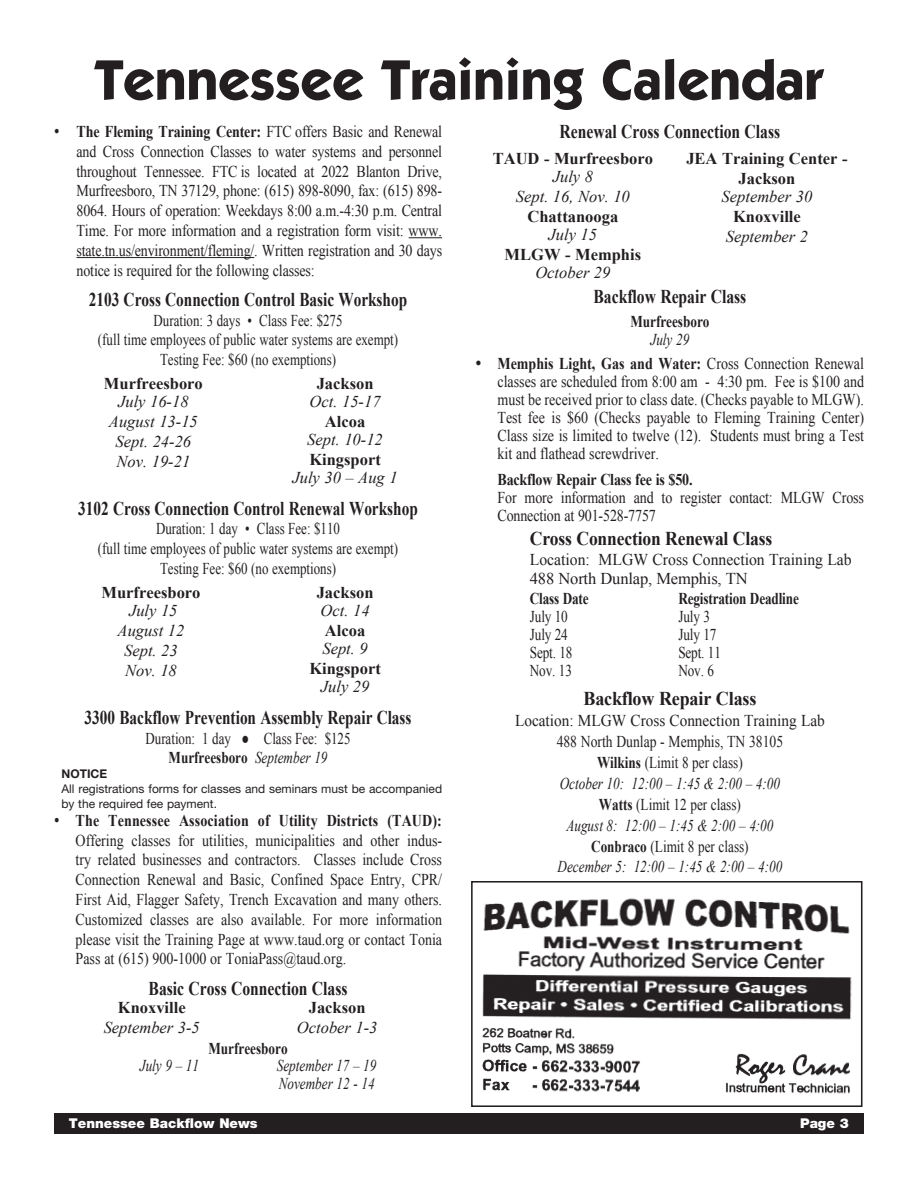
<style>
.page{position:relative;width:918px;height:1188px;background:#fff}
.page>*{position:absolute;margin:0;border:0;box-sizing:border-box;transform-origin:0 0}
.t1{font:700 57px "Itc Kabel";color:#231f20}
.t2{font:700 19.5px "Times New Roman";color:#231f20;scale:.78 1}
.t3{font:700 19.5px "Times New Roman";color:#231f20;scale:.8 1}
.t4{font:700 19.5px "Times New Roman";color:#231f20;scale:.9 1}
.t5{font:700 19.5px "Times New Roman";color:#231f20;scale:.93 1}
.t6{font:16.5px/19.8px "Times New Roman";color:#231f20;text-align:justify;scale:.85 1}
.t7{font:16.5px "Times New Roman";color:#231f20;scale:.78 1}
.t8{font:italic 16.5px "Times New Roman";color:#231f20}
.t9{font:700 16.5px/19.8px "Times New Roman";color:#231f20;text-align:center}
.t10{font:italic 16.5px "Times New Roman";color:#231f20;scale:.8 1}
.t11{font:16.5px "Times New Roman";color:#231f20;scale:.8 1}
.t12{font:16.5px/19.8px "Times New Roman";color:#231f20;scale:.95 1}
.t13{font:700 16.5px "Times New Roman";color:#231f20;scale:.8 1}
.t14{font:16.5px "Times New Roman";color:#231f20;scale:.93 1}
.t15{font:16.5px "Times New Roman";color:#231f20;scale:.83 1}
.t16{font:700 16.5px "Times New Roman";color:#231f20;scale:.85 1}
.t17{font:900 13.5px "Helvetica Neue";color:#fff}
.t18{font:12px/15px "Helvetica Neue";color:#231f20}
.t19{font:700 12px "Helvetica Neue";color:#231f20}
.s1{font-size:18px}
.s2{font-weight:700}
.s3{font-weight:700;font-size:18px}
.s4{font-weight:400;font-style:italic}
</style>
<div class="page">
<div style="left:54px;top:1114px;width:810px;height:20px;background:#231f20"></div>
<hr style="left:409px;top:237px;width:33px;height:1px;background:#231f20">
<hr style="left:76px;top:257px;width:178px;height:1px;background:#231f20">
<img style="left:482px;top:898px;width:370px;height:196px">
<div style="left:471px;top:881px;width:391px;height:226px;border:2px solid #231f20"></div>
<p class="t1" style="left:95px;top:45px;width:730px">Tennessee Training Calendar</p>
<p class="t6" style="left:76px;top:121px;width:432px;text-indent:-22px"><span class="s1">•</span> <span class="s2">The Fleming Training Center:</span> FTC offers Basic and Renewal and Cross Connection Classes to water systems and personnel throughout Tennessee. FTC is located at 2022 Blanton Drive, Murfreesboro, TN 37129, phone: (615) 898-8090, fax: (615) 898- 8064. Hours of operation: Weekdays 8:00 a.m.-4:30 p.m. Central Time. For more information and a registration form visit: www. state.tn.us/environment/fleming/. Written registration and 30 days notice is required for the following classes:</p>
<p class="t2" style="left:89px;top:286px;width:410px">2103 Cross Connection Control Basic Workshop</p>
<p class="t7" style="left:154px;top:309px;width:244px">Duration: 3 days • Class Fee: $275</p>
<p class="t7" style="left:98px;top:329px;width:386px">(full time employees of public water systems are exempt)</p>
<p class="t7" style="left:160px;top:349px;width:227px">Testing Fee: $60 (no exemptions)</p>
<p class="t3" style="left:560px;top:118px;width:277px">Renewal Cross Connection Class</p>
<p class="t9" style="left:686px;top:149px;width:163px">JEA Training Center -<br>Jackson</p>
<p class="t8" style="left:722px;top:185px;width:92px">September 30</p>
<p class="t9" style="left:733px;top:206px;width:69px">Knoxville</p>
<p class="t8" style="left:726px;top:225px;width:84px">September 2</p>
<p class="t9" style="left:493px;top:149px;width:162px">TAUD - Murfreesboro</p>
<p class="t8" style="left:553px;top:166px;width:42px">July 8</p>
<p class="t8" style="left:516px;top:185px;width:115px">Sept. 16, Nov. 10</p>
<p class="t9" style="left:528px;top:206px;width:92px">Chattanooga</p>
<p class="t8" style="left:549px;top:223px;width:50px">July 15</p>
<p class="t9" style="left:505px;top:244px;width:138px">MLGW - Memphis</p>
<p class="t8" style="left:535px;top:261px;width:77px">October 29</p>
<p class="t3" style="left:593px;top:283px;width:193px">Backflow Repair Class</p>
<p class="t13" style="left:630px;top:310px;width:100px">Murfreesboro</p>
<p class="t10" style="left:651px;top:328px;width:50px">July 29</p>
<p class="t6" style="left:497px;top:354px;width:433px;line-height:18px;text-indent:-22px"><span class="s3">•</span> <span class="s2">Memphis Light, Gas and Water:</span> Cross Connection Renewal classes are scheduled from 8:00 am - 4:30 pm. Fee is $100 and must be received prior to class date. (Checks payable to MLGW).<br>Test fee is $60 (Checks payable to Fleming Training Center)<br>Class size is limited to twelve (12). Students must bring a Test kit and flathead screwdriver.</p>
<p class="t16" style="left:497px;top:469px;width:231px">Backflow Repair Class fee is $50.</p>
<p class="t6" style="left:497px;top:489px;width:433px;line-height:18px">For more information and to register contact: MLGW Cross<br>Connection at 901-528-7757</p>
<p class="t4" style="left:530px;top:525px;width:271px">Cross Connection Renewal Class</p>
<p class="t12" style="left:530px;top:549px;width:340px">Location: MLGW Cross Connection Training Lab<br>488 North Dunlap, Memphis, TN<br><span class="s2">Class Date</span></p>
<p class="t9" style="left:317px;top:373px;width:58px">Jackson</p>
<p class="t8" style="left:310px;top:390px;width:72px">Oct. 15-17</p>
<p class="t9" style="left:325px;top:411px;width:42px">Alcoa</p>
<p class="t8" style="left:307px;top:428px;width:77px">Sept. 10-12</p>
<p class="t9" style="left:309px;top:449px;width:73px">Kingsport</p>
<p class="t8" style="left:292px;top:466px;width:107px">July 30 – Aug 1</p>
<p class="t9" style="left:104px;top:374px;width:100px">Murfreesboro</p>
<p class="t8" style="left:118px;top:391px;width:72px">July 16-18</p>
<p class="t8" style="left:109px;top:410px;width:90px">August 13-15</p>
<p class="t8" style="left:116px;top:430px;width:77px">Sept. 24-26</p>
<p class="t8" style="left:117px;top:450px;width:75px">Nov. 19-21</p>
<p class="t2" style="left:78px;top:495px;width:437px">3102 Cross Connection Control Renewal Workshop</p>
<p class="t7" style="left:156px;top:518px;width:237px">Duration: 1 day • Class Fee: $110</p>
<p class="t7" style="left:98px;top:538px;width:386px">(full time employees of public water systems are exempt)</p>
<p class="t7" style="left:160px;top:557px;width:227px">Testing Fee: $60 (no exemptions)</p>
<p class="t9" style="left:102px;top:582px;width:100px">Murfreesboro</p>
<p class="t8" style="left:129px;top:599px;width:50px">July 15</p>
<p class="t8" style="left:118px;top:619px;width:68px">August 12</p>
<p class="t8" style="left:124px;top:639px;width:55px">Sept. 23</p>
<p class="t8" style="left:125px;top:659px;width:53px">Nov. 18</p>
<p class="t9" style="left:317px;top:582px;width:58px">Jackson</p>
<p class="t8" style="left:321px;top:599px;width:50px">Oct. 14</p>
<p class="t9" style="left:325px;top:620px;width:42px">Alcoa</p>
<p class="t8" style="left:322px;top:637px;width:47px">Sept. 9</p>
<p class="t9" style="left:309px;top:658px;width:73px">Kingsport</p>
<p class="t8" style="left:321px;top:675px;width:50px">July 29</p>
<p class="t13" style="left:678px;top:587px;width:152px">Registration Deadline</p>
<p class="t11" style="left:530px;top:606px;width:49px">July 10</p>
<p class="t11" style="left:678px;top:606px;width:41px">July 3</p>
<p class="t11" style="left:530px;top:624px;width:49px">July 24</p>
<p class="t11" style="left:678px;top:624px;width:49px">July 17</p>
<p class="t11" style="left:530px;top:642px;width:55px">Sept. 18</p>
<p class="t11" style="left:678px;top:642px;width:55px">Sept. 11</p>
<p class="t11" style="left:530px;top:660px;width:54px">Nov. 13</p>
<p class="t11" style="left:678px;top:660px;width:46px">Nov. 6</p>
<p class="t5" style="left:583px;top:685px;width:187px">Backflow Repair Class</p>
<p class="t14" style="left:515px;top:709px;width:335px">Location: MLGW Cross Connection Training Lab</p>
<p class="t15" style="left:557px;top:730px;width:274px">488 North Dunlap - Memphis, TN 38105</p>
<p class="t11" style="left:597px;top:751px;width:184px"><span class="s2">Wilkins</span> (Limit 8 per class)</p>
<p class="t10" style="left:560px;top:772px;width:277px">October 10: 12:00 – 1:45 &amp; 2:00 – 4:00</p>
<p class="t11" style="left:599px;top:793px;width:179px"><span class="s2">Watts</span> (Limit 12 per class)</p>
<p class="t10" style="left:566px;top:814px;width:260px">August 8: 12:00 – 1:45 &amp; 2:00 – 4:00</p>
<p class="t11" style="left:591px;top:835px;width:198px"><span class="s2">Conbraco</span> (Limit 8 per class)</p>
<p class="t10" style="left:558px;top:855px;width:282px">December 5: 12:00 – 1:45 &amp; 2:00 – 4:00</p>
<p class="t2" style="left:85px;top:704px;width:421px">3300 Backflow Prevention Assembly Repair Class</p>
<p class="t7" style="left:146px;top:727px;width:264px">Duration: 1 day ● Class Fee: $125</p>
<p class="t13" style="left:169px;top:746px;width:200px">Murfreesboro <span class="s4">September 19</span></p>
<p class="t19" style="left:62px;top:766px;width:47px">NOTICE</p>
<p class="t18" style="left:62px;top:781px;width:382px">All registrations forms for classes and seminars must be accompanied by the required fee payment.</p>
<p class="t6" style="left:76px;top:810px;width:433px;text-indent:-22px"><span class="s1">•</span> <span class="s2">The Tennessee Association of Utility Districts (TAUD):<br></span>Offering classes for utilities, municipalities and other indus&shy;try related businesses and contractors. Classes include Cross Connection Renewal and Basic, Confined Space Entry, CPR/ First Aid, Flagger Safety, Trench Excavation and many others.<br>Customized classes are also available. For more information please visit the Training Page at www.taud.org or contact Tonia Pass at (615) 900-1000 or ToniaPass@taud.org.</p>
<p class="t3" style="left:149px;top:975px;width:250px">Basic Cross Connection Class</p>
<p class="t9" style="left:118px;top:997px;width:69px">Knoxville</p>
<p class="t8" style="left:104px;top:1016px;width:98px">September 3-5</p>
<p class="t13" style="left:208px;top:1037px;width:100px">Murfreesboro</p>
<p class="t9" style="left:309px;top:997px;width:58px">Jackson</p>
<p class="t8" style="left:297px;top:1016px;width:82px">October 1-3</p>
<p class="t10" style="left:140px;top:1055px;width:76px">July 9 – 11</p>
<p class="t10" style="left:277px;top:1055px;width:126px">September 17 – 19</p>
<p class="t10" style="left:279px;top:1073px;width:121px">November 12 - 14</p>
<p class="t17" style="left:69px;top:1115px;width:190px">Tennessee Backflow News</p>
<p class="t17" style="left:800px;top:1115px;width:50px">Page 3</p>
</div>
